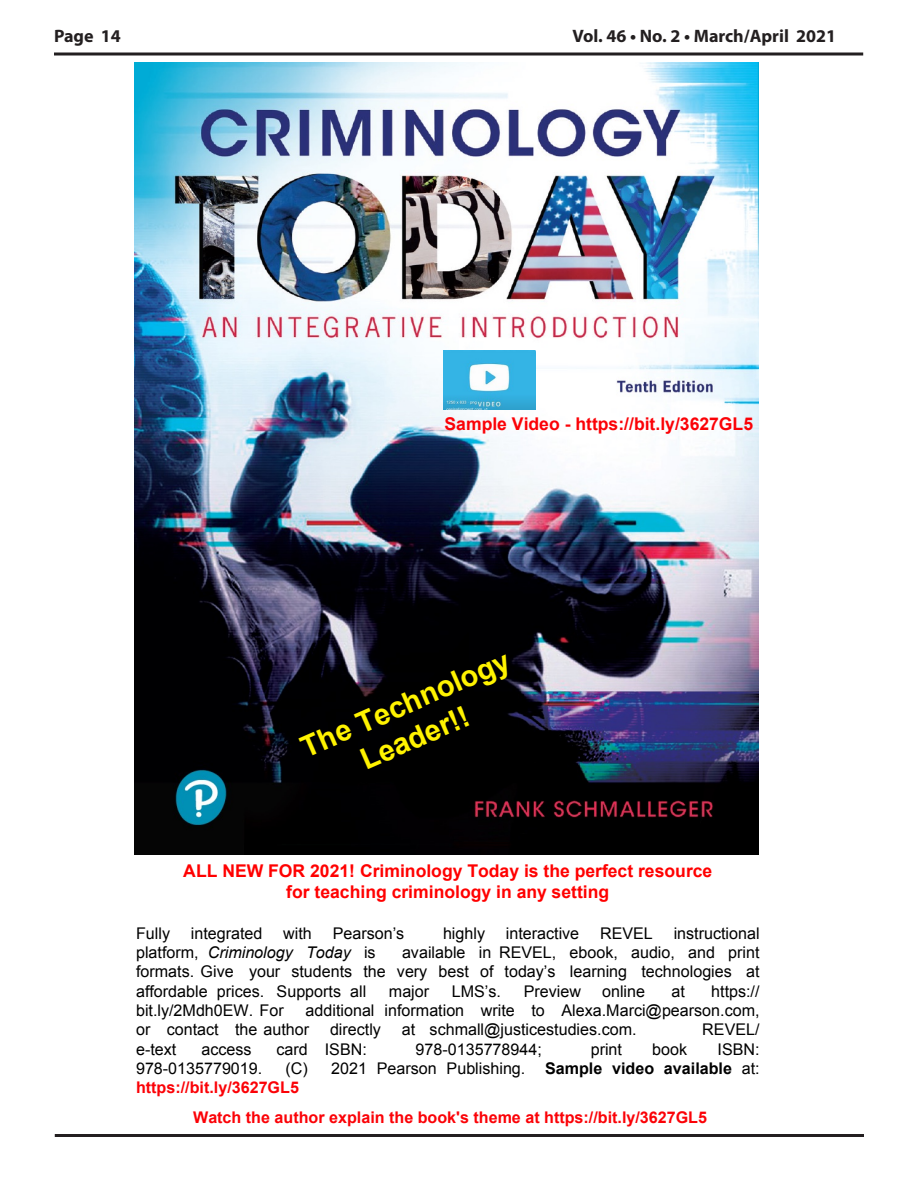
<style>
.page{position:relative;width:918px;height:1188px;background:#fff}
.page>*{position:absolute;margin:0;border:0;box-sizing:border-box;transform-origin:0 0}
.t1{font:700 29.25px/35.1px "Arial";color:#fff300;text-align:center}
.t2{font:700 18px "Myriad Pro";color:#231f20}
.t3{font:700 17.55px/21.1px "Arial";color:#f00;text-align:center}
.t4{font:700 17.55px "Arial";color:#fb0207}
.t5{font:16.05px/19.4px "Arial";color:#000;text-align:justify}
.t6{font:16.05px/19.4px "Arial";color:#000}
.t7{font:700 16.05px "Arial";color:#fb0207}
.t8{font:italic 16.05px "Arial";color:#000}
.s1{font-style:normal}
.s2{font-style:inherit}
.s3{font-weight:700}
.s4{font-weight:700;color:#fb0207}
</style>
<div class="page">
<svg style="left:54px;top:52px;width:809px;height:4px;background:#595657"></svg>
<hr style="left:55px;top:1134px;width:809px;height:3px;background:#231f20">
<img style="left:135px;top:63px;width:624px;height:791px">
<img style="left:443px;top:350px;width:92px;height:60px">
<p class="t2" style="left:54px;top:24px;width:68px">Page 14</p>
<p class="t2" style="left:572px;top:24px;width:265px">Vol. 46 • No. 2 • March/April 2021</p>
<p class="t4" style="left:445px;top:412px;width:310px">Sample Video - https://bit.ly/3627GL5</p>
<p class="t1" style="left:296px;top:734px;width:226px;rotate:-24deg">The Technology<br>Leader!!</p>
<p class="t3" style="left:183px;top:860px;width:531px">ALL NEW FOR 2021! Criminology Today is the perfect resource for teaching criminology in any setting</p>
<p class="t5" style="left:136px;top:923px;width:36px">Fully</p>
<p class="t5" style="left:191px;top:923px;width:73px">integrated</p>
<p class="t5" style="left:283px;top:923px;width:30px">with</p>
<p class="t5" style="left:333px;top:923px;width:73px">Pearson’s</p>
<p class="t5" style="left:443px;top:923px;width:44px">highly</p>
<p class="t5" style="left:506px;top:923px;width:75px">interactive</p>
<p class="t5" style="left:600px;top:923px;width:54px">REVEL</p>
<p class="t5" style="left:674px;top:923px;width:87px">instructional</p>
<p class="t8" style="left:136px;top:942px;width:241px"><span class="s1">platform,</span> Criminology Today <span class="s1">is</span></p>
<p class="t5" style="left:136px;top:943px;width:625px;text-indent:266px">available in REVEL, ebook, audio, and print formats. Give your students the very best of today’s learning technologies at affordable prices. Supports all</p>
<p class="t5" style="left:389px;top:981px;width:42px">major</p>
<p class="t5" style="left:452px;top:981px;width:51px">LMS’s.</p>
<p class="t5" style="left:524px;top:981px;width:59px">Preview</p>
<p class="t5" style="left:602px;top:981px;width:44px">online</p>
<p class="t5" style="left:671px;top:981px;width:15px">at</p>
<p class="t5" style="left:711px;top:981px;width:50px">https://</p>
<p class="t6" style="left:136px;top:1001px;width:625px;text-indent:170px"><span class="s2">additional</span> information write to Alexa.Marci@pearson.com, or contact the author</p>
<p class="t5" style="left:136px;top:1001px;width:149px">bit.ly/2Mdh0EW. For</p>
<p class="t6" style="left:330px;top:1020px;width:53px">directly</p>
<p class="t6" style="left:402px;top:1020px;width:236px">at schmall@justicestudies.com.</p>
<p class="t5" style="left:702px;top:1020px;width:59px"><span class="s2">R</span>EVEL<span class="s2">/</span></p>
<p class="t6" style="left:136px;top:1039px;width:42px">e-text</p>
<p class="t6" style="left:201px;top:1039px;width:52px">access</p>
<p class="t6" style="left:277px;top:1039px;width:92px">card ISBN:</p>
<p class="t6" style="left:416px;top:1039px;width:128px">978-0135778944;</p>
<p class="t6" style="left:591px;top:1039px;width:33px">print</p>
<p class="t6" style="left:652px;top:1039px;width:36px">book</p>
<p class="t6" style="left:718px;top:1039px;width:44px">ISBN:</p>
<p class="t6" style="left:136px;top:1059px;width:128px">978-0135779019.</p>
<p class="t6" style="left:136px;top:1059px;width:625px;text-indent:150px">(C) 2021 Pearson Publishing. <span class="s3">Sample video available</span> <span class="s2">at: </span><span class="s4">https://bit.ly/3627GL5</span></p>
<p class="t7" style="left:193px;top:1107px;width:515px">Watch the author explain the book's theme at https://bit.ly/3627GL5</p>
</div>
